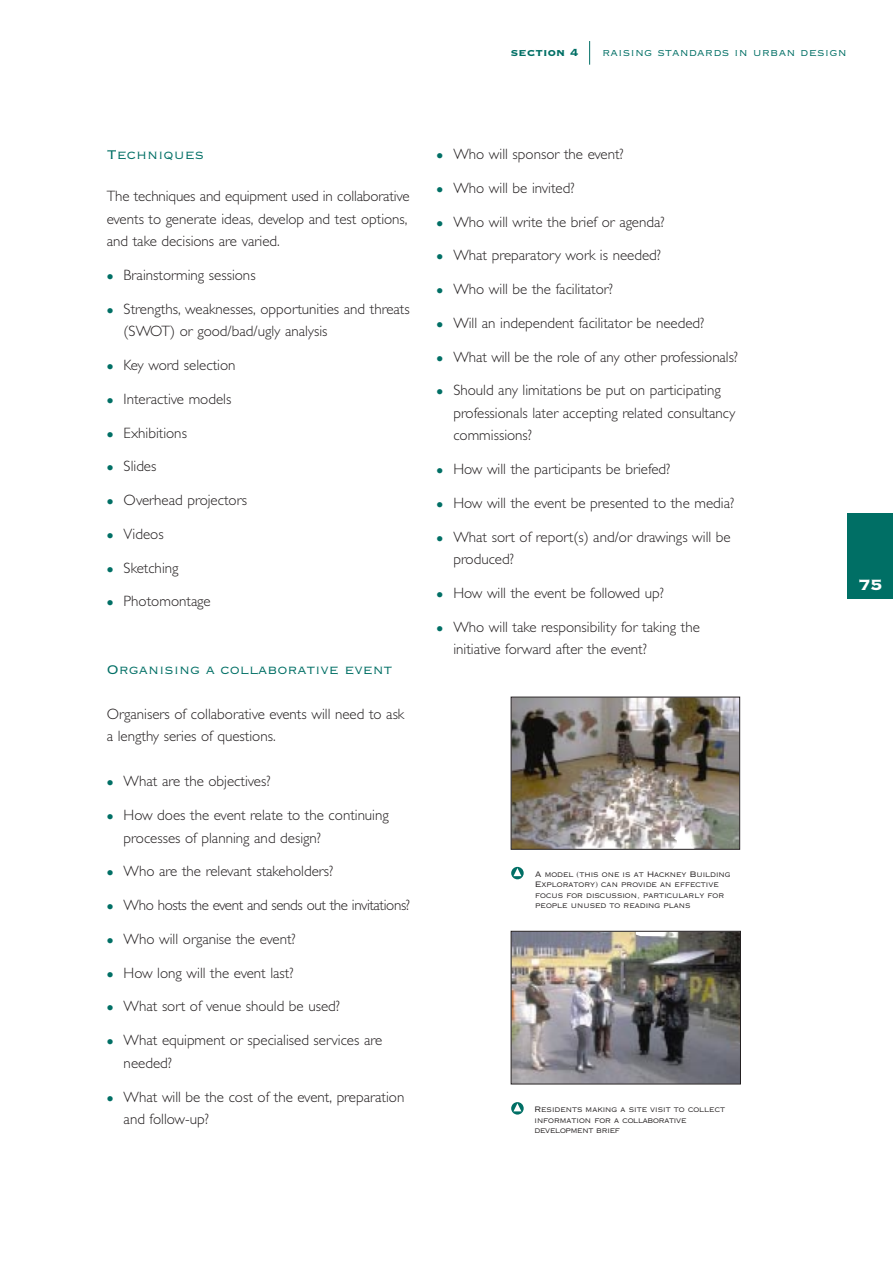
<style>
.page{position:relative;width:893px;height:1262px;background:#fff}
.page>*{position:absolute;margin:0;border:0;box-sizing:border-box;transform-origin:0 0}
.t1{font:19.5px "Copperplate Thirty Three BC";color:#fff}
.t2{font:16.5px "Copperplate Thirty Two BC";color:#006f65}
.t3{font:300 15px/22.5px "Gill Sans";color:#231f20}
.t4{font:300 15px "Gill Sans";letter-spacing:-.025em;color:#231f20}
.t5{font:13.5px "Copperplate Thirty Two BC";letter-spacing:.01em;color:#006f65}
.t6{font:13.5px "Copperplate Thirty Three BC";letter-spacing:.01em;color:#006f65}
.t7{font:7.5px/10.5px "Copperplate Thirty Two AB";color:#231f20}
.s1{color:#006f65}
</style>
<div class="page">
<div style="left:847px;top:513px;width:45px;height:85px;background:#006f65"></div>
<svg style="left:511px;top:867px;width:12px;height:12px"></svg>
<svg style="left:511px;top:1102px;width:12px;height:12px"></svg>
<img style="left:513px;top:699px;width:224px;height:148px">
<div style="left:511px;top:697px;width:228px;height:152px;border:1px solid #231f20"></div>
<img style="left:513px;top:933px;width:225px;height:149px">
<div style="left:511px;top:931px;width:229px;height:153px;border:1px solid #231f20"></div>
<svg style="left:589px;top:41px;width:1px;height:24px"></svg>
<p class="t6" style="left:511px;top:43px;width:69px">section 4</p>
<p class="t5" style="left:602px;top:43px;width:246px">raising standards in urban design</p>
<p class="t2" style="left:107px;top:144px;width:99px">Techniques</p>
<p class="t3" style="left:107px;top:186px;width:304px">The techniques and equipment used in collaborative events to generate ideas, develop and test options, and take decisions are varied.</p>
<p class="t3" style="left:107px;top:265px;width:150px"><span class="s1">●</span> Brainstorming sessions</p>
<p class="t3" style="left:124px;top:299px;width:287px;text-indent:-17px"><span class="s1">●</span> Strengths, weaknesses, opportunities and threats (SWOT) or good/bad/ugly analysis</p>
<p class="t3" style="left:107px;top:355px;width:130px"><span class="s1">●</span> Key word selection</p>
<p class="t3" style="left:107px;top:389px;width:126px"><span class="s1">●</span> Interactive models</p>
<p class="t3" style="left:107px;top:422px;width:82px"><span class="s1">●</span> Exhibitions</p>
<p class="t3" style="left:107px;top:456px;width:51px"><span class="s1">●</span> Slides</p>
<p class="t3" style="left:107px;top:490px;width:142px"><span class="s1">●</span> Overhead projectors</p>
<p class="t3" style="left:107px;top:524px;width:58px"><span class="s1">●</span> Videos</p>
<p class="t3" style="left:107px;top:557px;width:73px"><span class="s1">●</span> Sketching</p>
<p class="t3" style="left:107px;top:591px;width:105px"><span class="s1">●</span> Photomontage</p>
<p class="t2" style="left:107px;top:658px;width:287px">Organising a collaborative event</p>
<p class="t3" style="left:107px;top:704px;width:299px">Organisers of collaborative events will need to ask a lengthy series of questions.</p>
<p class="t3" style="left:107px;top:771px;width:165px"><span class="s1">●</span> What are the objectives?</p>
<p class="t3" style="left:124px;top:805px;width:267px;text-indent:-17px"><span class="s1">●</span> How does the event relate to the continuing processes of planning and design?</p>
<p class="t3" style="left:107px;top:861px;width:228px"><span class="s1">●</span> Who are the relevant stakeholders?</p>
<p class="t4" style="left:107px;top:899px;width:305px"><span class="s1">●</span> Who hosts the event and sends out the invitations?</p>
<p class="t3" style="left:107px;top:929px;width:190px"><span class="s1">●</span> Who will organise the event?</p>
<p class="t3" style="left:107px;top:962px;width:188px"><span class="s1">●</span> How long will the event last?</p>
<p class="t3" style="left:107px;top:996px;width:235px"><span class="s1">●</span> What sort of venue should be used?</p>
<p class="t3" style="left:124px;top:1030px;width:260px;text-indent:-17px"><span class="s1">●</span> What equipment or specialised services are needed?</p>
<p class="t3" style="left:124px;top:1086px;width:282px;text-indent:-17px"><span class="s1">●</span> What will be the cost of the event, preparation and follow-up?</p>
<p class="t3" style="left:436px;top:144px;width:189px"><span class="s1">●</span> Who will sponsor the event?</p>
<p class="t3" style="left:436px;top:178px;width:140px"><span class="s1">●</span> Who will be invited?</p>
<p class="t3" style="left:436px;top:212px;width:230px"><span class="s1">●</span> Who will write the brief or agenda?</p>
<p class="t3" style="left:436px;top:245px;width:226px"><span class="s1">●</span> What preparatory work is needed?</p>
<p class="t3" style="left:436px;top:279px;width:178px"><span class="s1">●</span> Who will be the facilitator?</p>
<p class="t3" style="left:436px;top:313px;width:269px"><span class="s1">●</span> Will an independent facilitator be needed?</p>
<p class="t3" style="left:436px;top:347px;width:303px"><span class="s1">●</span> What will be the role of any other professionals?</p>
<p class="t3" style="left:453px;top:380px;width:283px;text-indent:-17px"><span class="s1">●</span> Should any limitations be put on participating professionals later accepting related consultancy commissions?</p>
<p class="t3" style="left:436px;top:459px;width:235px"><span class="s1">●</span> How will the participants be briefed?</p>
<p class="t3" style="left:436px;top:493px;width:299px"><span class="s1">●</span> How will the event be presented to the media?</p>
<p class="t3" style="left:453px;top:527px;width:279px;text-indent:-17px"><span class="s1">●</span> What sort of report(s) and/or drawings will be produced?</p>
<p class="t3" style="left:436px;top:583px;width:229px"><span class="s1">●</span> How will the event be followed up?</p>
<p class="t3" style="left:453px;top:617px;width:248px;text-indent:-17px"><span class="s1">●</span> Who will take responsibility for taking the initiative forward after the event?</p>
<p class="t7" style="left:535px;top:868px;width:197px">A model (this one is at Hackney Building Exploratory) can provide an effective focus for discussion, particularly for people unused to reading plans</p>
<p class="t7" style="left:534px;top:1104px;width:192px">Residents making a site visit to collect information for a collaborative development brief</p>
<h1 class="t1" style="left:858px;top:572px;width:25px">75</h1>
</div>
